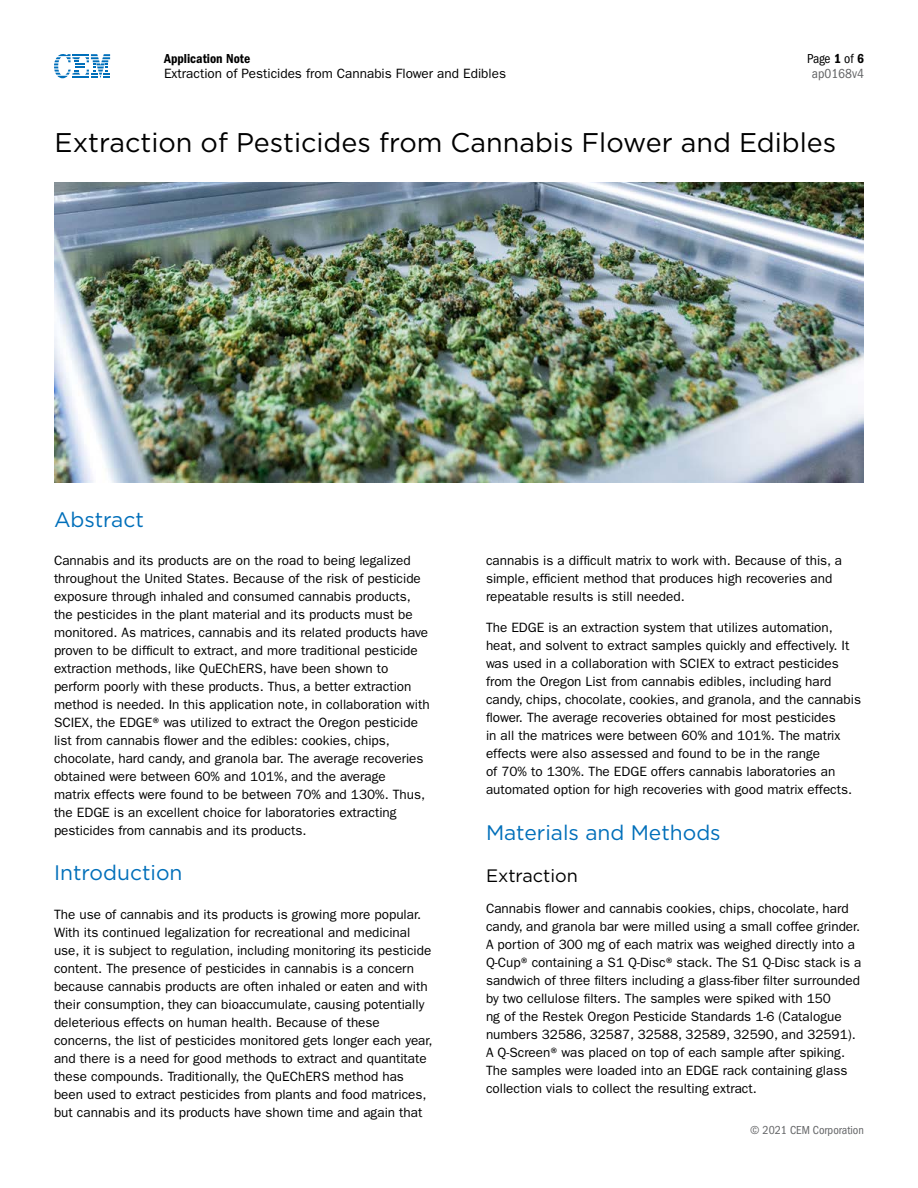
<style>
.page{position:relative;width:918px;height:1188px;background:#fff}
.page>*{position:absolute;margin:0;border:0;box-sizing:border-box;transform-origin:0 0}
.Application_Note_Tit{font:27px "Gotham HTF";color:#000}
.Subtitle{font:21px "Gotham HTF";color:#006fba}
.Sub-subtitle{font:18px "Gotham HTF";color:#000}
.Paragraph{font:13.5px/18px "ITC Franklin Gothic Std";color:#000}
.t1{font:13.5px "ITC Franklin Gothic Std Dm Cd";color:#000}
.t2{font:condensed 13.5px "ITC Franklin Gothic Std";letter-spacing:-.015em;color:#000}
.Application_Note_Num{font:condensed 13.5px "ITC Franklin Gothic Std";color:#636466}
.t3{font:condensed 12px "ITC Franklin Gothic Std";color:#636466}
.s1{font-family:"ITC Franklin Gothic Std Dm Cd";font-stretch:normal}
</style>
<div class="page">
<svg style="left:54px;top:54px;width:56px;height:24px"></svg>
<img style="left:54px;top:182px;width:810px;height:300px">
<p class="t1" style="left:164px;top:51px;width:88px">Application Note</p>
<p class="Paragraph" style="left:164px;top:65px;width:344px">Extraction of Pesticides from Cannabis Flower and Edibles</p>
<p class="t2" style="left:807px;top:51px;width:58px">Page <span class="s1">1</span> of <span class="s1">6</span></p>
<p class="Application_Note_Num" style="left:812px;top:66px;width:54px">ap0168v4</p>
<p class="Application_Note_Tit" style="left:55px;top:128px;width:783px">Extraction of Pesticides from Cannabis Flower and Edibles</p>
<p class="Subtitle" style="left:54px;top:508px;width:91px">Abstract</p>
<p class="Paragraph" style="left:54px;top:551px;width:377px">Cannabis and its products are on the road to being legalized throughout the United States. Because of the risk of pesticide exposure through inhaled and consumed cannabis products, the pesticides in the plant material and its products must be monitored. As matrices, cannabis and its related products have proven to be difficult to extract, and more traditional pesticide extraction methods, like QuEChERS, have been shown to perform poorly with these products. Thus, a better extraction method is needed. In this application note, in collaboration with SCIEX, the EDGE® was utilized to extract the Oregon pesticide list from cannabis flower and the edibles: cookies, chips, chocolate, hard candy, and granola bar. The average recoveries obtained were between 60% and 101%, and the average<br>matrix effects were found to be between 70% and 130%. Thus, the EDGE is an excellent choice for laboratories extracting pesticides from cannabis and its products.</p>
<p class="Subtitle" style="left:54px;top:861px;width:130px">Introduction</p>
<p class="Paragraph" style="left:54px;top:905px;width:380px">The use of cannabis and its products is growing more popular.<br>With its continued legalization for recreational and medicinal use, it is subject to regulation, including monitoring its pesticide content. The presence of pesticides in cannabis is a concern because cannabis products are often inhaled or eaten and with their consumption, they can bioaccumulate, causing potentially deleterious effects on human health. Because of these concerns, the list of pesticides monitored gets longer each year, and there is a need for good methods to extract and quantitate these compounds. Traditionally, the QuEChERS method has been used to extract pesticides from plants and food matrices, but cannabis and its products have shown time and again that</p>
<p class="Paragraph" style="left:486px;top:551px;width:357px">cannabis is a difficult matrix to work with. Because of this, a simple, efficient method that produces high recoveries and repeatable results is still needed.</p>
<p class="Paragraph" style="left:486px;top:619px;width:377px">The EDGE is an extraction system that utilizes automation, heat, and solvent to extract samples quickly and effectively. It was used in a collaboration with SCIEX to extract pesticides from the Oregon List from cannabis edibles, including hard candy, chips, chocolate, cookies, and granola, and the cannabis flower. The average recoveries obtained for most pesticides<br>in all the matrices were between 60% and 101%. The matrix effects were also assessed and found to be in the range<br>of 70% to 130%. The EDGE offers cannabis laboratories an automated option for high recoveries with good matrix effects.</p>
<p class="Subtitle" style="left:486px;top:821px;width:236px">Materials and Methods</p>
<p class="Sub-subtitle" style="left:486px;top:865px;width:93px">Extraction</p>
<p class="Paragraph" style="left:486px;top:900px;width:377px">Cannabis flower and cannabis cookies, chips, chocolate, hard candy, and granola bar were milled using a small coffee grinder.<br>A portion of 300 mg of each matrix was weighed directly into a Q-Cup® containing a S1 Q-Disc® stack. The S1 Q-Disc stack is a sandwich of three filters including a glass-fiber filter surrounded by two cellulose filters. The samples were spiked with 150<br>ng of the Restek Oregon Pesticide Standards 1-6 (Catalogue numbers 32586, 32587, 32588, 32589, 32590, and 32591).<br>A Q-Screen® was placed on top of each sample after spiking.<br>The samples were loaded into an EDGE rack containing glass collection vials to collect the resulting extract.</p>
<p class="t3" style="left:750px;top:1123px;width:115px">© 2021 CEM Corporation</p>
</div>
